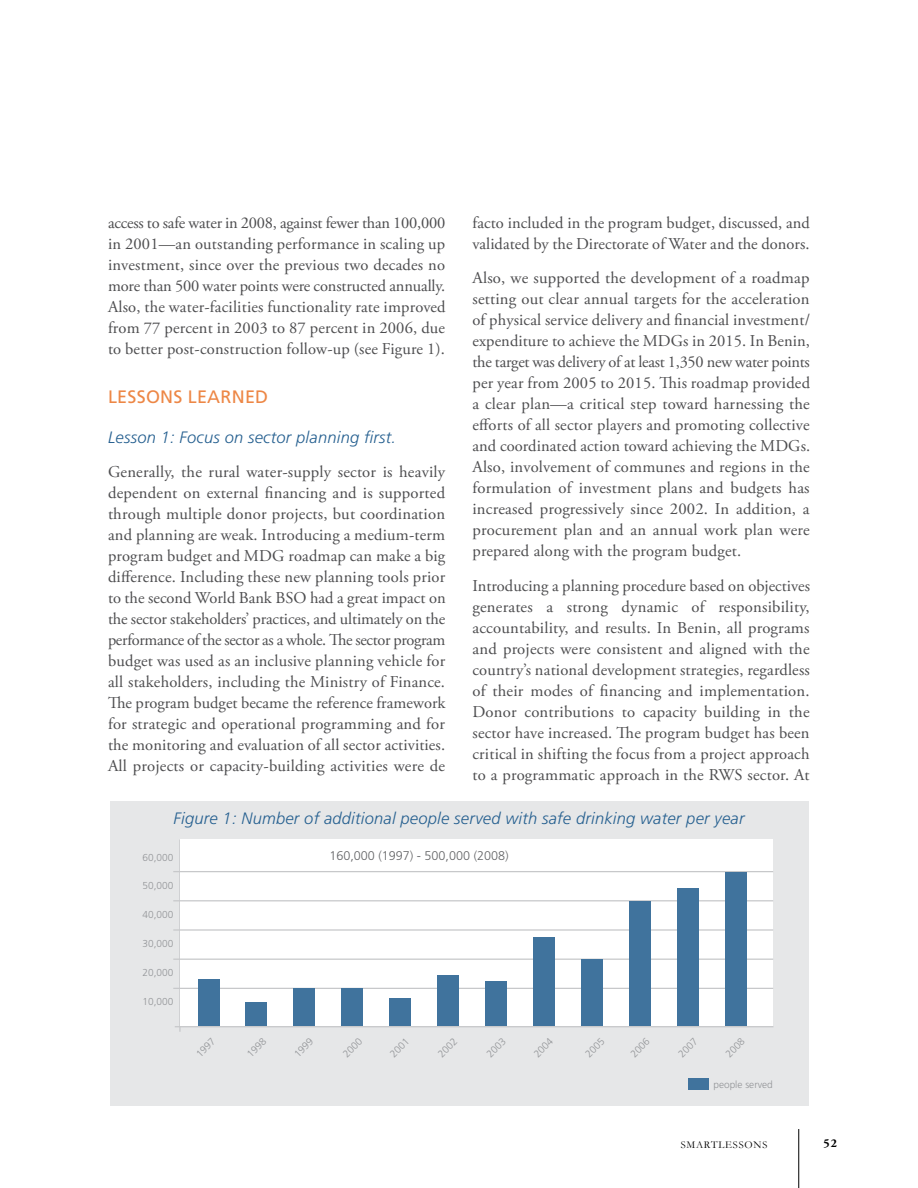
<style>
.page{position:relative;width:918px;height:1188px;background:#fff}
.page>*{position:absolute;margin:0;border:0;box-sizing:border-box;transform-origin:0 0}
.t1{font:18px "Frutiger LT Std";letter-spacing:.015em;color:#ed8746}
.t2{font:16.5px/21px "Adobe Garamond Pro";letter-spacing:.01em;color:#4d4d4f;text-align:justify}
.t3{font:italic 300 16.5px "Frutiger LT Std";letter-spacing:.015em;color:#266090}
.t4{font:300 12.6px "Frutiger LT Std";color:#636466}
.t5{font:700 12px "Adobe Garamond Pro";color:#000}
.t6{font:10.5px "Garamond";letter-spacing:.075em;color:#000}
.t7{font:300 10.05px "Frutiger LT Std";color:#939598}
</style>
<div class="page">
<hr style="left:798px;top:1129px;width:1px;height:59px;background:#000">
<div style="left:110px;top:801px;width:699px;height:305px;background:#e6e7e8"></div>
<hr style="left:179px;top:840px;width:2px;height:192px;background:#c7c8ca">
<div style="left:180px;top:840px;width:593px;height:186px;background:#fff"></div>
<hr style="left:175px;top:1026px;width:598px;height:1px;background:#c7c8ca">
<hr style="left:173px;top:900px;width:600px;height:1px;background:#c7c8ca">
<hr style="left:173px;top:871px;width:600px;height:1px;background:#c7c8ca">
<hr style="left:173px;top:929px;width:600px;height:2px;background:#c7c8ca">
<hr style="left:173px;top:959px;width:600px;height:1px;background:#c7c8ca">
<hr style="left:173px;top:988px;width:600px;height:1px;background:#c7c8ca">
<div style="left:198px;top:979px;width:21px;height:47px;background:#40739d"></div>
<div style="left:246px;top:1003px;width:21px;height:23px;background:#40739d"></div>
<div style="left:294px;top:988px;width:21px;height:38px;background:#40739d"></div>
<div style="left:342px;top:988px;width:21px;height:38px;background:#40739d"></div>
<div style="left:390px;top:998px;width:21px;height:28px;background:#40739d"></div>
<div style="left:438px;top:976px;width:21px;height:50px;background:#40739d"></div>
<div style="left:485px;top:982px;width:22px;height:44px;background:#40739d"></div>
<div style="left:533px;top:937px;width:22px;height:89px;background:#40739d"></div>
<div style="left:581px;top:960px;width:22px;height:66px;background:#40739d"></div>
<div style="left:629px;top:902px;width:22px;height:124px;background:#40739d"></div>
<div style="left:677px;top:888px;width:22px;height:138px;background:#40739d"></div>
<div style="left:725px;top:872px;width:21px;height:154px;background:#40739d"></div>
<div style="left:688px;top:1078px;width:20px;height:12px;background:#40739d"></div>
<p class="t2" style="left:108px;top:213px;width:339px">access to safe water in 2008, against fewer than 100,000 in 2001—an outstanding performance in scaling up investment, since over the previous two decades no more than 500 water points were constructed annually.<br>Also, the water-facilities functionality rate improved from 77 percent in 2003 to 87 percent in 2006, due to better post-construction follow-up (see Figure 1).</p>
<p class="t1" style="left:108px;top:386px;width:162px">LESSONS LEARNED</p>
<p class="t3" style="left:108px;top:427px;width:290px">Lesson 1: Focus on sector planning first.</p>
<p class="t2" style="left:108px;top:462px;width:339px">Generally, the rural water-supply sector is heavily dependent on external financing and is supported through multiple donor projects, but coordination and planning are weak. Introducing a medium-term program budget and MDG roadmap can make a big difference. Including these new planning tools prior to the second World Bank BSO had a great impact on the sector stakeholders’ practices, and ultimately on the performance of the sector as a whole. The sector program budget was used as an inclusive planning vehicle for all stakeholders, including the Ministry of Finance.<br>The program budget became the reference framework for strategic and operational programming and for the monitoring and evaluation of all sector activities.<br>All projects or capacity-building activities were de</p>
<p class="t2" style="left:472px;top:213px;width:339px">facto included in the program budget, discussed, and validated by the Directorate of Water and the donors.</p>
<p class="t2" style="left:472px;top:268px;width:339px">Also, we supported the development of a roadmap setting out clear annual targets for the acceleration of physical service delivery and financial investment/ expenditure to achieve the MDGs in 2015. In Benin, the target was delivery of at least 1,350 new water points per year from 2005 to 2015. This roadmap provided a clear plan—a critical step toward harnessing the efforts of all sector players and promoting collective and coordinated action toward achieving the MDGs.<br>Also, involvement of communes and regions in the formulation of investment plans and budgets has increased progressively since 2002. In addition, a procurement plan and an annual work plan were prepared along with the program budget.</p>
<p class="t2" style="left:472px;top:576px;width:339px">Introducing a planning procedure based on objectives generates a strong dynamic of responsibility, accountability, and results. In Benin, all programs and projects were consistent and aligned with the country’s national development strategies, regardless of their modes of financing and implementation.<br>Donor contributions to capacity building in the sector have increased. The program budget has been critical in shifting the focus from a project approach to a programmatic approach in the RWS sector. At</p>
<p class="t3" style="left:174px;top:809px;width:572px">Figure 1: Number of additional people served with safe drinking water per year</p>
<p class="t7" style="left:142px;top:851px;width:32px">60,000</p>
<p class="t7" style="left:142px;top:880px;width:32px">50,000</p>
<p class="t7" style="left:142px;top:909px;width:32px">40,000</p>
<p class="t7" style="left:142px;top:938px;width:32px">30,000</p>
<p class="t7" style="left:142px;top:967px;width:32px">20,000</p>
<p class="t7" style="left:142px;top:996px;width:32px">10,000</p>
<p class="t4" style="left:329px;top:849px;width:181px">160,000 (1997) - 500,000 (2008)</p>
<p class="t7" style="left:194px;top:1052px;width:24px;rotate:-45deg">1997</p>
<p class="t7" style="left:245px;top:1052px;width:24px;rotate:-45deg">1998</p>
<p class="t7" style="left:292px;top:1052px;width:24px;rotate:-45deg">1999</p>
<p class="t7" style="left:341px;top:1052px;width:24px;rotate:-45deg">2000</p>
<p class="t7" style="left:388px;top:1052px;width:24px;rotate:-45deg">2001</p>
<p class="t7" style="left:436px;top:1052px;width:24px;rotate:-45deg">2002</p>
<p class="t7" style="left:484px;top:1052px;width:24px;rotate:-45deg">2003</p>
<p class="t7" style="left:532px;top:1052px;width:24px;rotate:-45deg">2004</p>
<p class="t7" style="left:583px;top:1052px;width:24px;rotate:-45deg">2005</p>
<p class="t7" style="left:628px;top:1052px;width:24px;rotate:-45deg">2006</p>
<p class="t7" style="left:676px;top:1052px;width:24px;rotate:-45deg">2007</p>
<p class="t7" style="left:723px;top:1052px;width:24px;rotate:-45deg">2008</p>
<p class="t7" style="left:713px;top:1078px;width:61px">people served</p>
<p class="t6" style="left:681px;top:1138px;width:88px">SMARTLESSONS</p>
<p class="t5" style="left:824px;top:1136px;width:15px">52</p>
</div>
